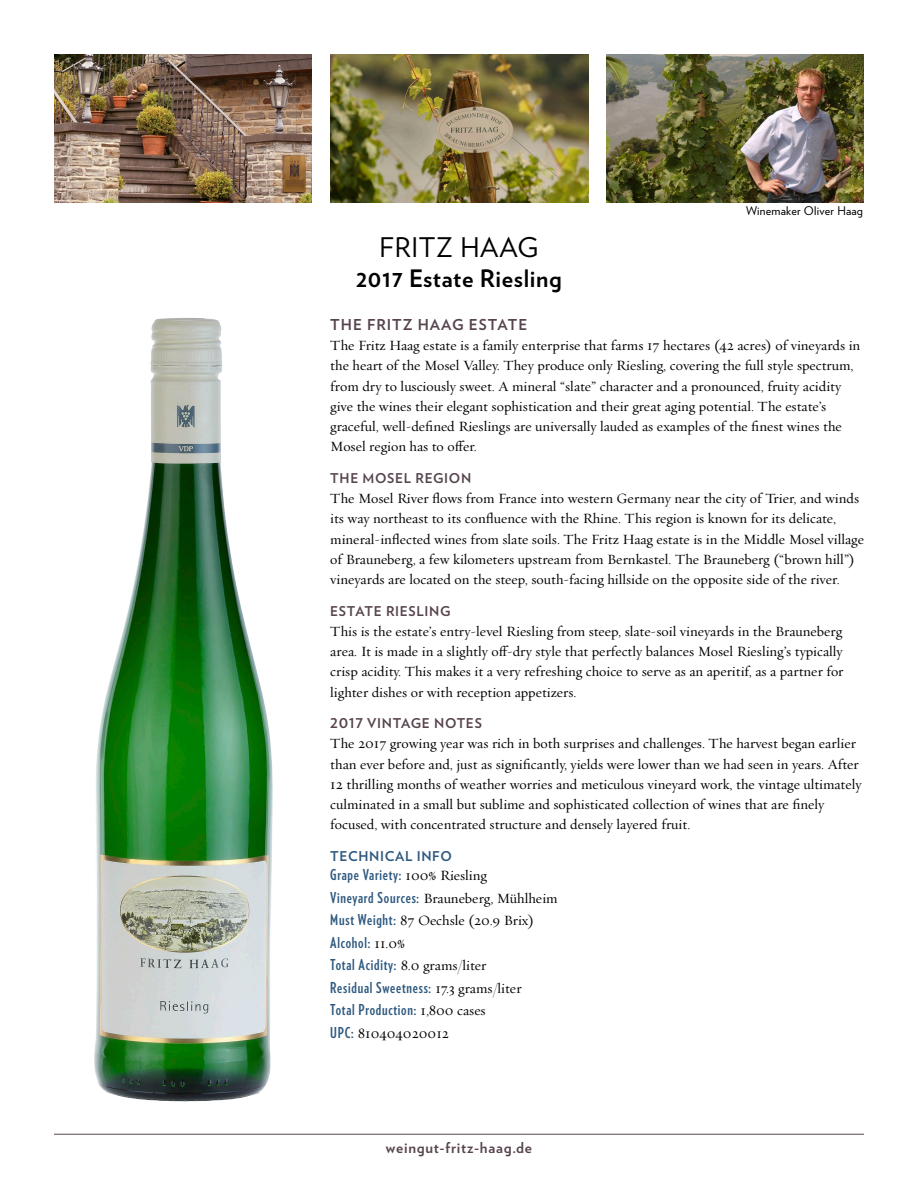
<style>
.page{position:relative;width:918px;height:1188px;background:#fff}
.page>*{position:absolute;margin:0;border:0;box-sizing:border-box;transform-origin:0 0}
.HD_1-V{font:27px "Verlag";letter-spacing:.025em;color:#000}
.HD_1A-V{font:700 24px "Verlag";letter-spacing:.025em;color:#000}
.Tech_Info_Bullets{font:700 15px "Verlag Compressed";letter-spacing:.05em;color:#2e597f}
.Hd2-V{font:700 15px "Verlag";letter-spacing:.05em;color:#57444e}
.Text-Requiem{font:14.25px/20.2px "Requiem Text";color:#000}
.Tech_Info_Bullets-2{font:14.25px "Requiem Text";color:#000}
.subhd_1{font:700 13.5px "Verlag";letter-spacing:.05em;color:#57444e}
.subhd_blue{font:700 13.5px "Verlag";letter-spacing:.05em;color:#2e597f}
.Captions{font:12px "Verlag";letter-spacing:.02em;color:#000}
.s1{font-family:"Requiem Text";font-weight:400;font-size:14.25px;color:#000}
.s2{font-family:"Verlag Compressed";font-weight:700;font-size:15px;color:#2e597f}
</style>
<div class="page">
<hr style="left:54px;top:1134px;width:810px;height:1px;background:#57444e">
<img style="left:54px;top:54px;width:258px;height:148px">
<img style="left:606px;top:54px;width:258px;height:148px">
<img style="left:330px;top:54px;width:258px;height:148px">
<img style="left:94px;top:317px;width:179px;height:784px">
<p class="HD_1-V" style="left:379px;top:227px;width:161px">FRITZ HAAG</p>
<p class="HD_1A-V" style="left:356px;top:260px;width:207px">2017 Estate Riesling</p>
<p class="Captions" style="left:746px;top:202px;width:118px">Winemaker Oliver Haag</p>
<p class="Hd2-V" style="left:330px;top:313px;width:198px">THE FRITZ HAAG ESTATE</p>
<p class="Text-Requiem" style="left:330px;top:335px;width:532px">The Fritz Haag estate is a family enterprise that farms 17 hectares (42 acres) of vineyards in the heart of the Mosel Valley. They produce only Riesling, covering the full style spectrum, from dry to lusciously sweet. A mineral “slate” character and a pronounced, fruity acidity give the wines their elegant sophistication and their great aging potential. The estate’s graceful, well-defined Rieslings are universally lauded as examples of the finest wines the Mosel region has to offer.</p>
<p class="subhd_1" style="left:330px;top:468px;width:143px">THE MOSEL REGION</p>
<p class="Text-Requiem" style="left:330px;top:488px;width:535px">The Mosel River flows from France into western Germany near the city of Trier, and winds its way northeast to its confluence with the Rhine. This region is known for its delicate, mineral-inflected wines from slate soils. The Fritz Haag estate is in the Middle Mosel village of Brauneberg, a few kilometers upstream from Bernkastel. The Brauneberg (“brown hill”) vineyards are located on the steep, south-facing hillside on the opposite side of the river.</p>
<p class="subhd_1" style="left:330px;top:600px;width:122px">ESTATE RIESLING</p>
<p class="Text-Requiem" style="left:330px;top:621px;width:515px;text-align:justify">This is the estate’s entry-level Riesling from steep, slate-soil vineyards in the Brauneberg area. It is made in a slightly off-dry style that perfectly balances Mosel Riesling’s typically crisp acidity. This makes it a very refreshing choice to serve as an aperitif, as a partner for lighter dishes or with reception appetizers.</p>
<p class="subhd_1" style="left:330px;top:713px;width:153px">2017 VINTAGE NOTES</p>
<p class="Text-Requiem" style="left:330px;top:733px;width:533px">The 2017 growing year was rich in both surprises and challenges. The harvest began earlier than ever before and, just as significantly, yields were lower than we had seen in years. After 12 thrilling months of weather worries and meticulous vineyard work, the vintage ultimately culminated in a small but sublime and sophisticated collection of wines that are finely focused, with concentrated structure and densely layered fruit.</p>
<p class="subhd_blue" style="left:330px;top:846px;width:123px">TECHNICAL INFO</p>
<p class="Tech_Info_Bullets" style="left:330px;top:864px;width:158px">Grape Variety: <span class="s1">100% Riesling</span></p>
<p class="Tech_Info_Bullets-2" style="left:330px;top:888px;width:229px"><span class="s2">Vineyard Sources:</span> Brauneberg, Mühlheim</p>
<p class="Tech_Info_Bullets-2" style="left:330px;top:910px;width:205px"><span class="s2">Must Weight:</span> 87 Oechsle (20.9 Brix)</p>
<p class="Tech_Info_Bullets" style="left:330px;top:932px;width:76px">Alcohol: <span class="s1">11.0%</span></p>
<p class="Tech_Info_Bullets-2" style="left:330px;top:955px;width:158px"><span class="s2">Total Acidity:</span> 8.0 grams/liter</p>
<p class="Tech_Info_Bullets" style="left:330px;top:977px;width:193px">Residual Sweetness: <span class="s1">17.3 grams/liter</span></p>
<p class="Tech_Info_Bullets" style="left:330px;top:999px;width:157px">Total Production: <span class="s1">1,800 cases</span></p>
<p class="Tech_Info_Bullets-2" style="left:330px;top:1023px;width:120px"><span class="s2">UPC:</span> 810404020012</p>
<p class="Hd2-V" style="left:386px;top:1135px;width:148px">weingut-fritz-haag.de</p>
</div>
